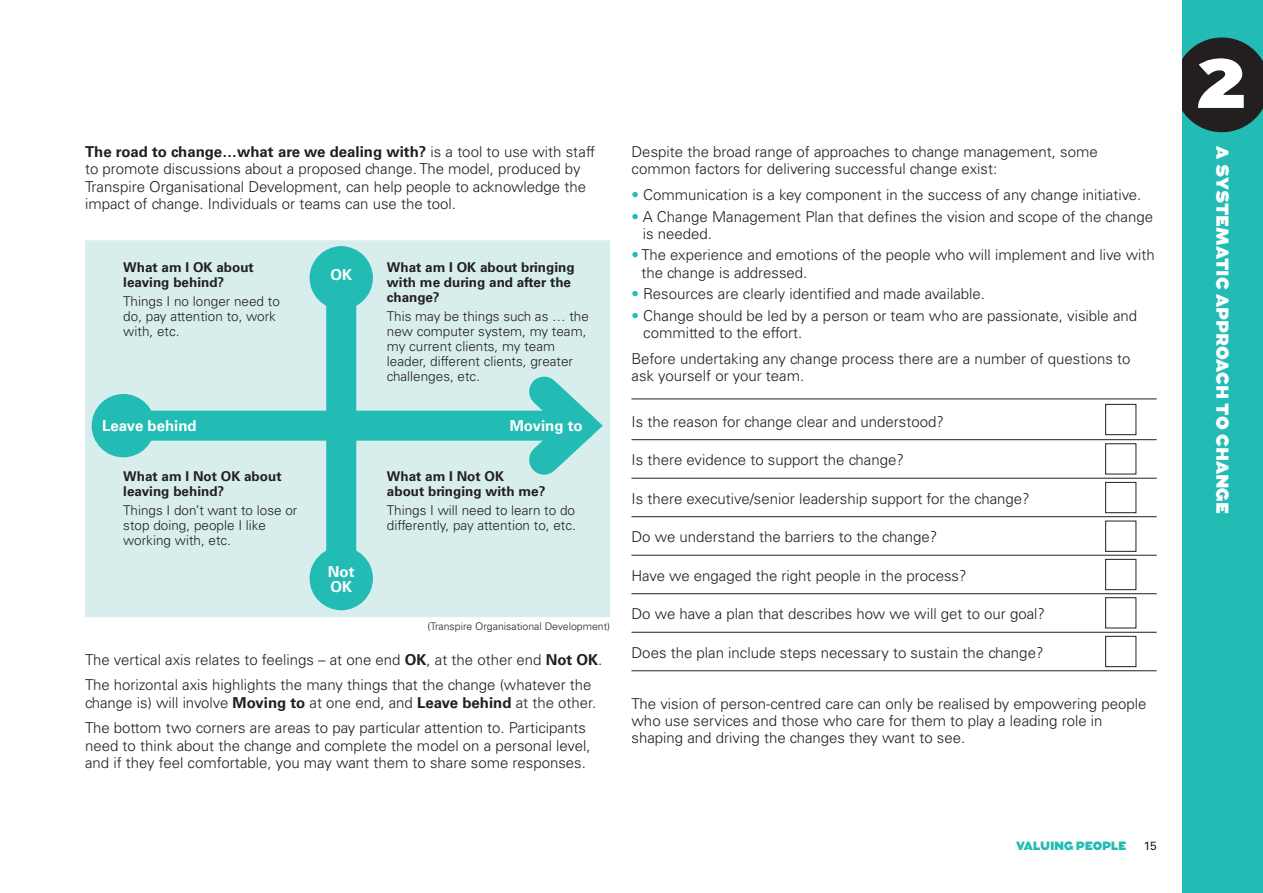
<style>
.page{position:relative;width:1263px;height:893px;background:#fff}
.page>*{position:absolute;margin:0;border:0;box-sizing:border-box;transform-origin:0 0}
.t1{font:900 69px "Augustus";color:#fff}
.t2{font:900 17.25px "Augustus";color:#fff}
.Body_Copy_Uni_10pt{font:300 15px/17.2px "Univers LT Std";color:#231f20}
.Uni_Bold_11_5_90__Bl{font:700 15px/15px "Univers LT Std";color:#fff}
.Text_9_10{font:300 13.5px/15px "Univers LT Std";color:#231f20}
.Text_9_10-2{font:700 13.5px/15px "Univers LT Std";color:#231f20}
.t3{font:900 12px "Augustus";letter-spacing:-.02em;color:#22bcb5}
.t4{font:12px "Univers LT Std";color:#231f20}
.Caption_Uni_Light{font:300 10.5px "Univers LT Std";color:#231f20}
.s1{font-weight:700}
.s2{color:#22bcb5}
</style>
<div class="page">
<div style="left:85px;top:240px;width:525px;height:377px;background:#d8eeed"></div>
<div style="left:110px;top:411px;width:471px;height:30px;background:#22bcb5"></div>
<svg style="left:502px;top:349px;width:108px;height:153px;background:#9ededb"></svg>
<div style="left:326px;top:261px;width:30px;height:334px;background:#22bcb5"></div>
<div style="left:310px;top:246px;width:63px;height:64px;background:#22bcb5;border-radius:50%"></div>
<div style="left:310px;top:547px;width:63px;height:63px;background:#22bcb5;border-radius:50%"></div>
<div style="left:92px;top:394px;width:63px;height:63px;background:#22bcb5;border-radius:50%"></div>
<div style="left:1182px;top:0;width:81px;height:893px;background:#22bcb5"></div>
<svg style="left:1182px;top:37px;width:81px;height:95px;background:#223535"></svg>
<hr style="left:631px;top:399px;width:526px;height:1px;background:#231f20">
<hr style="left:631px;top:439px;width:526px;height:1px;background:#231f20">
<hr style="left:631px;top:478px;width:526px;height:1px;background:#231f20">
<hr style="left:631px;top:516px;width:526px;height:1px;background:#231f20">
<hr style="left:631px;top:555px;width:526px;height:1px;background:#231f20">
<hr style="left:631px;top:593px;width:526px;height:1px;background:#231f20">
<hr style="left:631px;top:632px;width:526px;height:1px;background:#231f20">
<hr style="left:631px;top:670px;width:526px;height:1px;background:#231f20">
<div style="left:1105px;top:404px;width:31px;height:31px;border:1px solid #231f20"></div>
<div style="left:1105px;top:482px;width:31px;height:31px;border:1px solid #231f20"></div>
<div style="left:1105px;top:559px;width:31px;height:31px;border:1px solid #231f20"></div>
<div style="left:1105px;top:597px;width:31px;height:31px;border:1px solid #231f20"></div>
<div style="left:1105px;top:636px;width:31px;height:31px;border:1px solid #231f20"></div>
<p class="Body_Copy_Uni_10pt" style="left:85px;top:143px;width:512px"><span class="s1">The road to change…what are we dealing with?</span> is a tool to use with staff to promote discussions about a proposed change. The model, produced by Transpire Organisational Development, can help people to acknowledge the impact of change. Individuals or teams can use the tool.</p>
<p class="Text_9_10-2" style="left:123px;top:259px;width:132px">What am I OK about leaving behind?</p>
<p class="Text_9_10" style="left:123px;top:293px;width:158px">Things I no longer need to do, pay attention to, work with, etc.</p>
<p class="Uni_Bold_11_5_90__Bl" style="left:330px;top:267px;width:23px">OK</p>
<p class="Text_9_10-2" style="left:387px;top:259px;width:189px">What am I OK about bringing with me during and after the change?</p>
<p class="Text_9_10" style="left:387px;top:308px;width:203px">This may be things such as … the new computer system, my team, my current clients, my team leader, different clients, greater challenges, etc.</p>
<p class="Uni_Bold_11_5_90__Bl" style="left:102px;top:418px;width:96px">Leave behind</p>
<p class="Uni_Bold_11_5_90__Bl" style="left:510px;top:418px;width:74px">Moving to</p>
<p class="Text_9_10-2" style="left:123px;top:469px;width:160px">What am I Not OK about leaving behind?</p>
<p class="Text_9_10" style="left:123px;top:503px;width:176px">Things I don’t want to lose or stop doing, people I like working with, etc.</p>
<p class="Uni_Bold_11_5_90__Bl" style="left:328px;top:564px;width:28px">Not<br>OK</p>
<p class="Text_9_10-2" style="left:387px;top:469px;width:160px">What am I Not OK<br>about bringing with me?</p>
<p class="Text_9_10" style="left:387px;top:503px;width:190px">Things I will need to learn to do differently, pay attention to, etc.</p>
<p class="Caption_Uni_Light" style="left:427px;top:620px;width:184px">(Transpire Organisational Development)</p>
<p class="Body_Copy_Uni_10pt" style="left:85px;top:651px;width:519px">The vertical axis relates to feelings – at one end <span class="s1">OK</span>, at the other end <span class="s1">Not OK</span>.</p>
<p class="Body_Copy_Uni_10pt" style="left:85px;top:676px;width:513px">The horizontal axis highlights the many things that the change (whatever the change is) will involve <span class="s1">Moving to</span> at one end, and <span class="s1">Leave behind</span> at the other.</p>
<p class="Body_Copy_Uni_10pt" style="left:85px;top:719px;width:507px">The bottom two corners are areas to pay particular attention to. Participants need to think about the change and complete the model on a personal level, and if they feel comfortable, you may want them to share some responses.</p>
<p class="Body_Copy_Uni_10pt" style="left:631px;top:143px;width:468px">Despite the broad range of approaches to change management, some common factors for delivering successful change exist:</p>
<p class="Body_Copy_Uni_10pt" style="left:631px;top:186px;width:511px"><span class="s2">•</span> Communication is a key component in the success of any change initiative.</p>
<p class="Body_Copy_Uni_10pt" style="left:643px;top:208px;width:512px;text-indent:-11px"><span class="s2">•</span> A Change Management Plan that defines the vision and scope of the change is needed.</p>
<p class="Body_Copy_Uni_10pt" style="left:641px;top:246px;width:515px;text-indent:-10px"><span class="s2">•</span> The experience and emotions of the people who will implement and live with the change is addressed.</p>
<p class="Body_Copy_Uni_10pt" style="left:631px;top:285px;width:355px"><span class="s2">•</span> Resources are clearly identified and made available.</p>
<p class="Body_Copy_Uni_10pt" style="left:643px;top:307px;width:496px;text-indent:-12px"><span class="s2">•</span> Change should be led by a person or team who are passionate, visible and committed to the effort.</p>
<p class="Body_Copy_Uni_10pt" style="left:631px;top:350px;width:500px">Before undertaking any change process there are a number of questions to ask yourself or your team.</p>
<p class="Body_Copy_Uni_10pt" style="left:631px;top:413px;width:314px">Is the reason for change clear and understood?</p>
<p class="Body_Copy_Uni_10pt" style="left:631px;top:451px;width:274px">Is there evidence to support the change?</p>
<p class="Body_Copy_Uni_10pt" style="left:631px;top:490px;width:400px">Is there executive/senior leadership support for the change?</p>
<p class="Body_Copy_Uni_10pt" style="left:631px;top:528px;width:307px">Do we understand the barriers to the change?</p>
<p class="Body_Copy_Uni_10pt" style="left:631px;top:567px;width:337px">Have we engaged the right people in the process?</p>
<p class="Body_Copy_Uni_10pt" style="left:631px;top:605px;width:415px">Do we have a plan that describes how we will get to our goal?</p>
<p class="Body_Copy_Uni_10pt" style="left:631px;top:644px;width:413px">Does the plan include steps necessary to sustain the change?</p>
<p class="Body_Copy_Uni_10pt" style="left:631px;top:695px;width:516px">The vision of person-centred care can only be realised by empowering people who use services and those who care for them to play a leading role in shaping and driving the changes they want to see.</p>
<p class="t3" style="left:1016px;top:839px;width:112px">VALUING PEOPLE</p>
<p class="t4" style="left:1144px;top:839px;width:14px">15</p>
<h1 class="t1" style="left:1197px;top:43px;width:51px">2</h1>
<p class="t2" style="left:1232px;top:146px;width:369px;rotate:90deg">A SYSTEMATIC APPROACH TO CHANGE</p>
</div>
